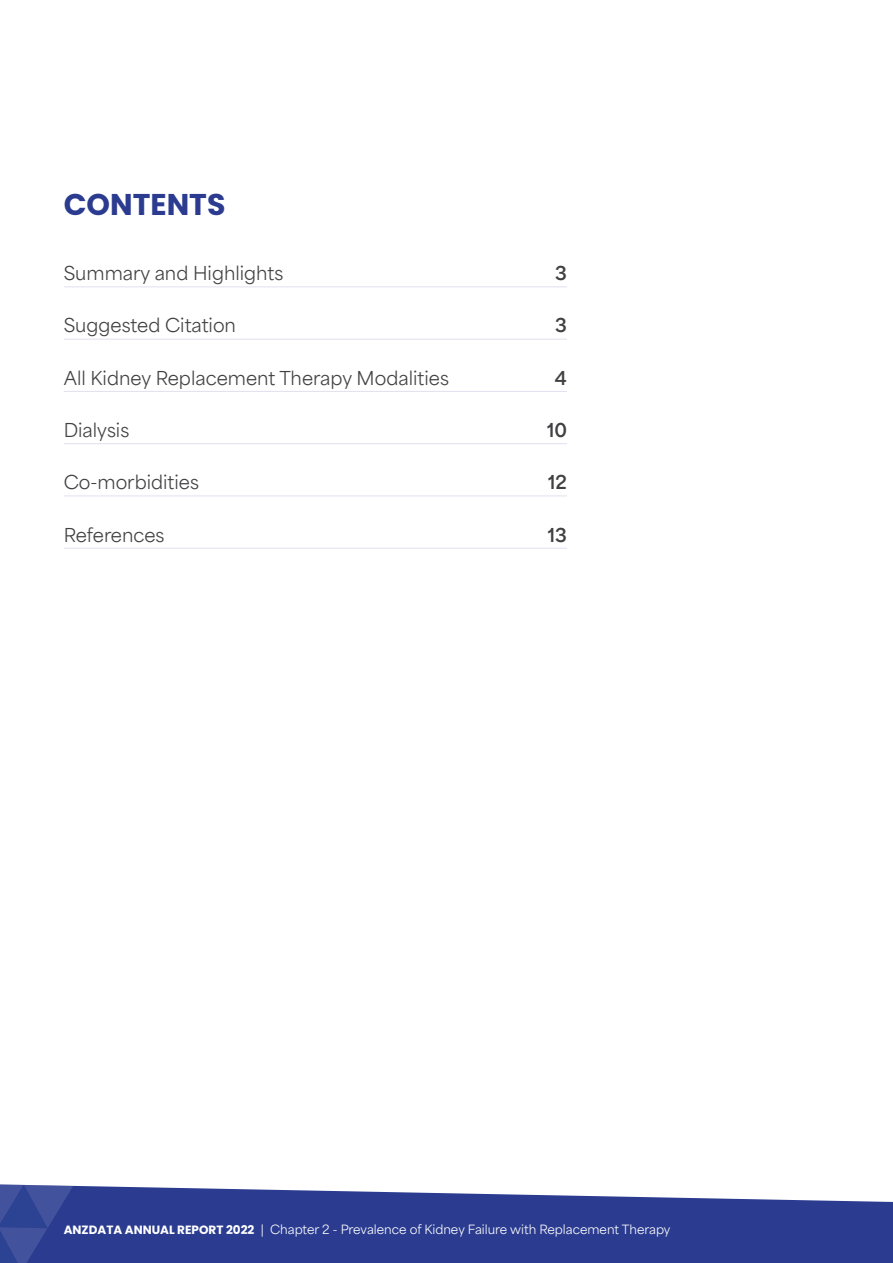
<style>
.page{position:relative;width:893px;height:1263px;background:#fff}
.page>*{position:absolute;margin:0;border:0;box-sizing:border-box;transform-origin:0 0}
.t1{font:700 30px "Poppins";color:#2b3c90}
.t2{font:18px "Area Normal";color:#414042}
.t3{font:700 18px "Area Normal";color:#414042}
.t4{font:12px "Area Normal";color:#fff}
.s1{font-family:"Poppins";font-weight:700}
</style>
<div class="page">
<svg style="left:73px;top:1185px;width:820px;height:78px;background:#43529c"></svg>
<svg style="left:0;top:1184px;width:73px;height:79px;background:#384997"></svg>
<hr style="left:64px;top:286px;width:503px;height:1px;background:#e1e0ee">
<hr style="left:64px;top:339px;width:503px;height:1px;background:#e1e0ee">
<hr style="left:64px;top:391px;width:503px;height:1px;background:#e1e0ee">
<hr style="left:64px;top:443px;width:503px;height:1px;background:#e1e0ee">
<hr style="left:64px;top:496px;width:503px;height:1px;background:#e1e0ee">
<hr style="left:64px;top:548px;width:503px;height:1px;background:#e1e0ee">
<h1 class="t1" style="left:64px;top:187px;width:163px">CONTENTS</h1>
<p class="t2" style="left:64px;top:257px;width:221px">Summary and Highlights</p>
<p class="t3" style="left:555px;top:257px;width:13px">3</p>
<p class="t2" style="left:64px;top:310px;width:174px">Suggested Citation</p>
<p class="t3" style="left:555px;top:309px;width:13px">3</p>
<p class="t2" style="left:64px;top:362px;width:387px">All Kidney Replacement Therapy Modalities</p>
<p class="t3" style="left:555px;top:362px;width:14px">4</p>
<p class="t2" style="left:64px;top:414px;width:67px">Dialysis</p>
<p class="t3" style="left:547px;top:414px;width:21px">10</p>
<p class="t2" style="left:64px;top:466px;width:137px">Co-morbidities</p>
<p class="t3" style="left:548px;top:466px;width:20px">12</p>
<p class="t2" style="left:64px;top:519px;width:102px">References</p>
<p class="t3" style="left:548px;top:518px;width:21px">13</p>
<p class="t4" style="left:64px;top:1219px;width:608px"><span class="s1">ANZDATA ANNUAL REPORT 2022</span> | Chapter 2 - Prevalence of Kidney Failure with Replacement Therapy</p>
</div>
